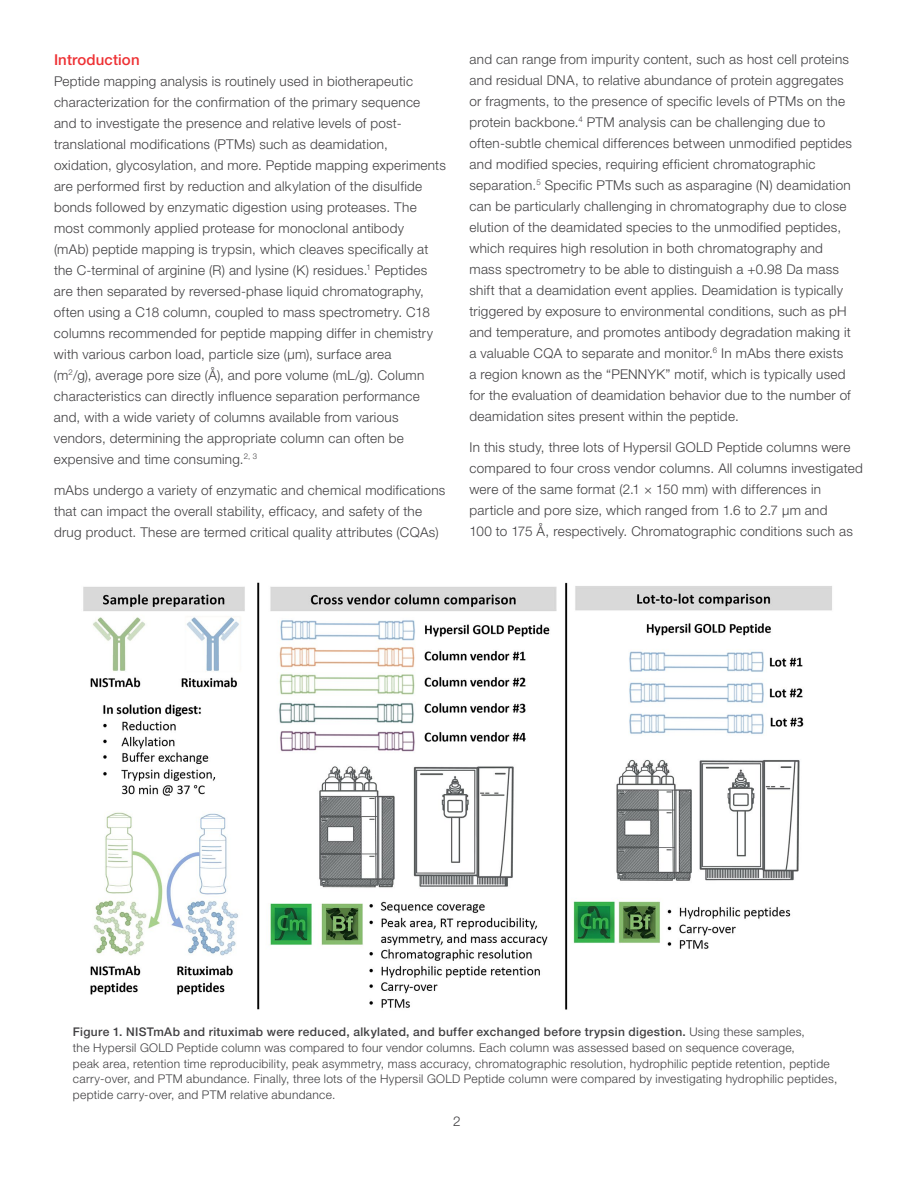
<style>
.page{position:relative;width:918px;height:1188px;background:#fff}
.page>*{position:absolute;margin:0;border:0;box-sizing:border-box;transform-origin:0 0}
.t1{font:500 15px "Helvetica Neue LTW1 G";letter-spacing:.01em;color:#ee3134}
.t2{font:300 13.5px/21px "Helvetica Neue LTW1 G";letter-spacing:.02em;color:#414042}
.t3{font:300 12px/15.8px "Helvetica Neue LTW1 G";letter-spacing:.025em;color:#414042}
.s1{font-weight:500}
</style>
<div class="page">
<img style="left:83px;top:582px;width:749px;height:428px">
<p class="t1" style="left:54px;top:50px;width:87px">Introduction</p>
<p class="t2" style="left:54px;top:70px;width:393px">Peptide mapping analysis is routinely used in biotherapeutic characterization for the confirmation of the primary sequence and to investigate the presence and relative levels of post&shy;translational modifications (PTMs) such as deamidation, oxidation, glycosylation, and more. Peptide mapping experiments are performed first by reduction and alkylation of the disulfide bonds followed by enzymatic digestion using proteases. The most commonly applied protease for monoclonal antibody<br>(mAb) peptide mapping is trypsin, which cleaves specifically at the C-terminal of arginine (R) and lysine (K) residues.<sup>1</sup> Peptides are then separated by reversed-phase liquid chromatography, often using a C18 column, coupled to mass spectrometry. C18 columns recommended for peptide mapping differ in chemistry with various carbon load, particle size (µm), surface area<br>(m<sup>2</sup>/g), average pore size (Å), and pore volume (mL/g). Column characteristics can directly influence separation performance and, with a wide variety of columns available from various vendors, determining the appropriate column can often be expensive and time consuming.<sup>2,</sup> <sup>3</sup></p>
<p class="t2" style="left:54px;top:480px;width:393px">mAbs undergo a variety of enzymatic and chemical modifications that can impact the overall stability, efficacy, and safety of the drug product. These are termed critical quality attributes (CQAs)</p>
<p class="t2" style="left:469px;top:48px;width:384px">and can range from impurity content, such as host cell proteins and residual DNA, to relative abundance of protein aggregates or fragments, to the presence of specific levels of PTMs on the protein backbone.<sup>4</sup> PTM analysis can be challenging due to often-subtle chemical differences between unmodified peptides and modified species, requiring efficient chromatographic separation.<sup>5</sup> Specific PTMs such as asparagine (N) deamidation can be particularly challenging in chromatography due to close elution of the deamidated species to the unmodified peptides, which requires high resolution in both chromatography and mass spectrometry to be able to distinguish a +0.98 Da mass shift that a deamidation event applies. Deamidation is typically triggered by exposure to environmental conditions, such as pH and temperature, and promotes antibody degradation making it a valuable CQA to separate and monitor.<sup>6</sup> In mAbs there exists a region known as the “PENNYK” motif, which is typically used for the evaluation of deamidation behavior due to the number of deamidation sites present within the peptide.</p>
<p class="t2" style="left:470px;top:437px;width:395px">In this study, three lots of Hypersil GOLD Peptide columns were compared to four cross vendor columns. All columns investigated were of the same format (2.1 × 150 mm) with differences in particle and pore size, which ranged from 1.6 to 2.7 µm and<br>100 to 175 Å, respectively. Chromatographic conditions such as</p>
<p class="t3" style="left:73px;top:1024px;width:766px"><span class="s1">Figure 1. NISTmAb and rituximab were reduced, alkylated, and buffer exchanged before trypsin digestion.</span> Using these samples,<br>the Hypersil GOLD Peptide column was compared to four vendor columns. Each column was assessed based on sequence coverage,<br>peak area, retention time reproducibility, peak asymmetry, mass accuracy, chromatographic resolution, hydrophilic peptide retention, peptide carry-over, and PTM abundance. Finally, three lots of the Hypersil GOLD Peptide column were compared by investigating hydrophilic peptides, peptide carry-over, and PTM relative abundance.</p>
<p class="t2" style="left:453px;top:1110px;width:9px">2</p>
</div>
